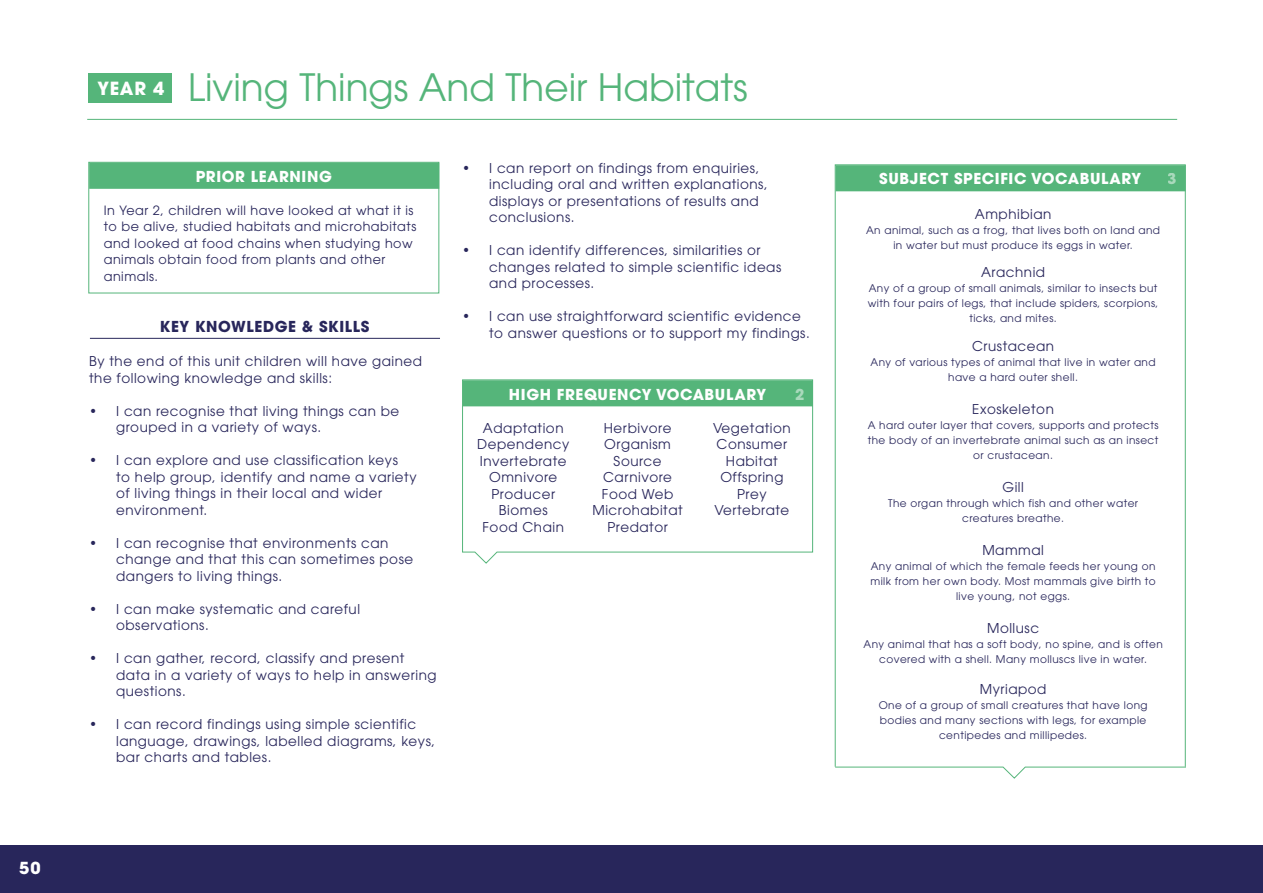
<style>
.page{position:relative;width:1263px;height:893px;background:#fff}
.page>*{position:absolute;margin:0;border:0;box-sizing:border-box;transform-origin:0 0}
.t1{font:37.5px "ITC Avant Garde Pro";color:#55b57a}
.t2{font:700 16.5px "ITC Avant Garde Pro";color:#fff}
.t3{font:700 15px "ITC Avant Garde Pro";letter-spacing:.04em;color:#fff}
.t4{font:700 15px "ITC Avant Garde Pro";letter-spacing:.04em;color:#28265b}
.t5{font:13.5px/16.5px "ITC Avant Garde Pro";letter-spacing:.04em;color:#28265b}
.t6{font:12.75px/16.5px "ITC Avant Garde Pro";letter-spacing:.04em;color:#28265b}
.t7{font:10.5px/15px "ITC Avant Garde Pro";letter-spacing:.04em;color:#28265b;text-align:center}
</style>
<div class="page">
<div style="left:0;top:845px;width:1263px;height:48px;background:#28265b"></div>
<hr style="left:87px;top:119px;width:1090px;height:1px;background:#55b57a">
<div style="left:89px;top:73px;width:83px;height:30px;background:#55b57a"></div>
<div style="left:88px;top:162px;width:351px;height:131px;border:1px solid #55b57a"></div>
<div style="left:89px;top:163px;width:350px;height:26px;background:#55b57a;border:2px solid #55b57a"></div>
<div style="left:835px;top:165px;width:351px;height:26px;background:#55b57a;border:2px solid #55b57a"></div>
<hr style="left:90px;top:338px;width:350px;height:1px;background:#28265b">
<svg style="left:462px;top:379px;width:351px;height:185px"></svg>
<div style="left:463px;top:380px;width:350px;height:26px;background:#55b57a;border:2px solid #55b57a"></div>
<svg style="left:834px;top:766px;width:352px;height:13px"></svg>
<p class="t2" style="left:19px;top:857px;width:23px">50</p>
<h1 class="t1" style="left:97px;top:64px;width:652px"><sup>YEAR</sup> <sup>4</sup> Living Things And Their Habitats</h1>
<p class="t5" style="left:489px;top:159px;width:280px;text-indent:-27px">• I can report on findings from enquiries, including oral and written explanations, displays or presentations of results and conclusions.</p>
<p class="t5" style="left:489px;top:242px;width:294px;text-indent:-27px">• I can identify differences, similarities or changes related to simple scientific ideas and processes.</p>
<p class="t5" style="left:489px;top:308px;width:322px;text-indent:-27px">• I can use straightforward scientific evidence to answer questions or to support my findings.</p>
<p class="t3" style="left:196px;top:166px;width:137px">PRIOR LEARNING</p>
<p class="t3" style="left:879px;top:169px;width:263px">SUBJECT SPECIFIC VOCABULARY</p>
<p class="t3" style="left:1168px;top:169px;width:11px">3</p>
<p class="t6" style="left:104px;top:202px;width:314px">In Year 2, children will have looked at what it is to be alive, studied habitats and microhabitats and looked at food chains when studying how animals obtain food from plants and other animals.</p>
<p class="t5" style="left:975px;top:205px;width:78px">Amphibian</p>
<p class="t7" style="left:866px;top:222px;width:295px">An animal, such as a frog, that lives both on land and in water but must produce its eggs in water.</p>
<p class="t5" style="left:981px;top:264px;width:66px">Arachnid</p>
<p class="t7" style="left:868px;top:281px;width:292px">Any of a group of small animals, similar to insects but with four pairs of legs, that include spiders, scorpions, ticks, and mites.</p>
<p class="t5" style="left:972px;top:337px;width:84px">Crustacean</p>
<p class="t7" style="left:871px;top:354px;width:286px">Any of various types of animal that live in water and have a hard outer shell.</p>
<p class="t5" style="left:972px;top:400px;width:83px">Exoskeleton</p>
<p class="t7" style="left:868px;top:417px;width:292px">A hard outer layer that covers, supports and protects the body of an invertebrate animal such as an insect or crustacean.</p>
<p class="t5" style="left:1002px;top:478px;width:23px">Gill</p>
<p class="t7" style="left:888px;top:495px;width:251px">The organ through which fish and other water creatures breathe.</p>
<p class="t5" style="left:982px;top:541px;width:63px">Mammal</p>
<p class="t7" style="left:870px;top:558px;width:287px">Any animal of which the female feeds her young on milk from her own body. Most mammals give birth to live young, not eggs.</p>
<p class="t5" style="left:987px;top:619px;width:54px">Mollusc</p>
<p class="t7" style="left:863px;top:636px;width:301px">Any animal that has a soft body, no spine, and is often covered with a shell. Many molluscs live in water.</p>
<p class="t5" style="left:980px;top:681px;width:68px">Myriapod</p>
<p class="t7" style="left:879px;top:698px;width:270px">One of a group of small creatures that have long bodies and many sections with legs, for example centipedes and millipedes.</p>
<p class="t4" style="left:160px;top:316px;width:211px">KEY KNOWLEDGE &amp; SKILLS</p>
<p class="t5" style="left:89px;top:353px;width:334px">By the end of this unit children will have gained the following knowledge and skills:</p>
<p class="t5" style="left:116px;top:402px;width:285px;text-indent:-27px">• I can recognise that living things can be grouped in a variety of ways.</p>
<p class="t5" style="left:116px;top:452px;width:302px;text-indent:-27px">• I can explore and use classification keys<br>to help group, identify and name a variety of living things in their local and wider environment.</p>
<p class="t5" style="left:116px;top:534px;width:299px;text-indent:-27px">• I can recognise that environments can change and that this can sometimes pose dangers to living things.</p>
<p class="t5" style="left:116px;top:600px;width:245px;text-indent:-27px">• I can make systematic and careful observations.</p>
<p class="t5" style="left:116px;top:650px;width:322px;text-indent:-27px">• I can gather, record, classify and present data in a variety of ways to help in answering questions.</p>
<p class="t5" style="left:116px;top:716px;width:321px;text-indent:-27px">• I can record findings using simple scientific language, drawings, labelled diagrams, keys, bar charts and tables.</p>
<p class="t3" style="left:509px;top:384px;width:259px">HIGH FREQUENCY VOCABULARY</p>
<p class="t3" style="left:795px;top:384px;width:11px">2</p>
<p class="t5" style="left:477px;top:419px;width:94px;text-align:center">Adaptation<br>Dependency<br>Invertebrate<br>Omnivore<br>Producer<br>Biomes<br>Food Chain</p>
<p class="t5" style="left:592px;top:419px;width:92px;text-align:center">Herbivore<br>Organism<br>Source<br>Carnivore<br>Food Web<br>Microhabitat<br>Predator</p>
<p class="t5" style="left:713px;top:419px;width:79px;text-align:center">Vegetation<br>Consumer<br>Habitat<br>Offspring<br>Prey<br>Vertebrate</p>
</div>
